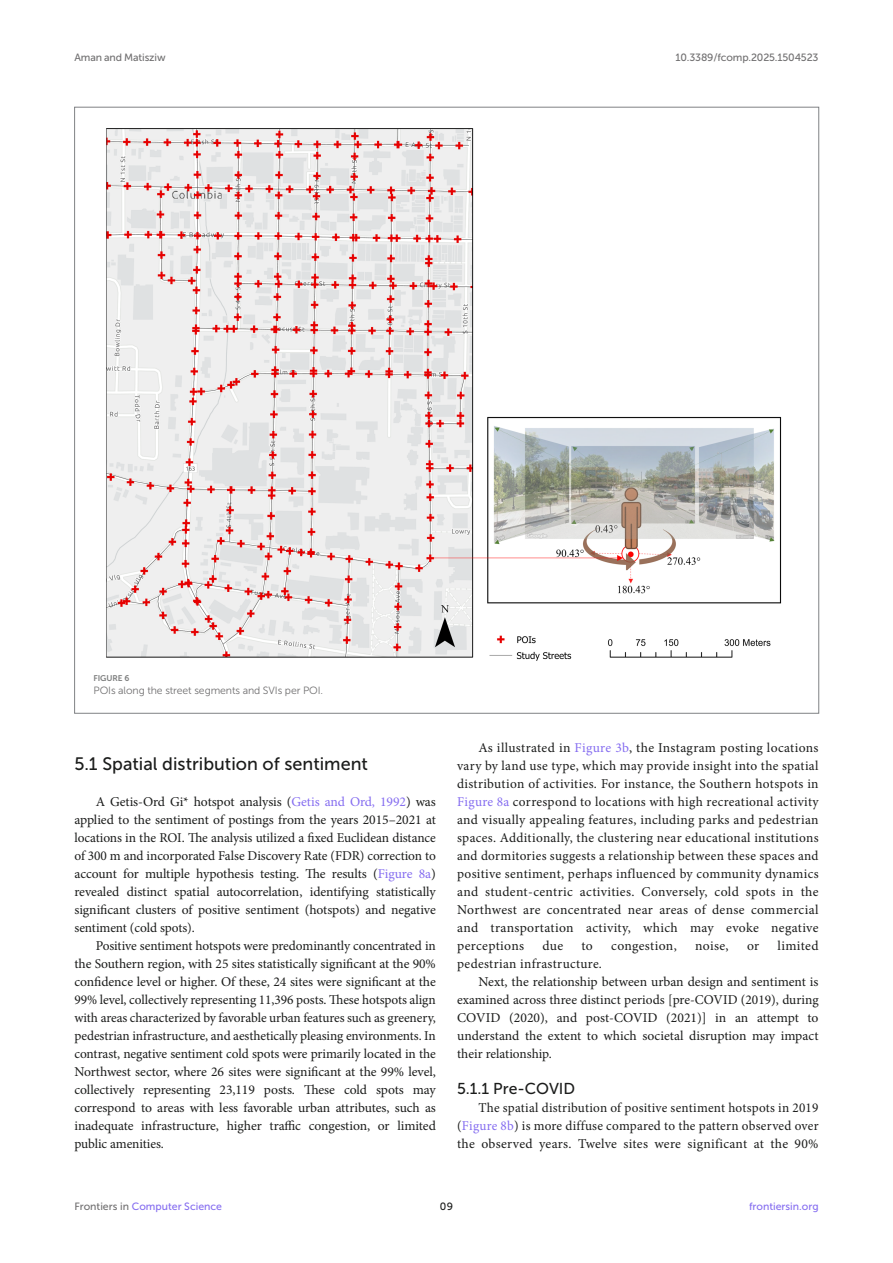
<style>
.page{position:relative;width:893px;height:1263px;background:#fff}
.page>*{position:absolute;margin:0;border:0;box-sizing:border-box;transform-origin:0 0}
.HEAD_2{font:18px "Museo Sans 500";color:#1b1c1b}
.HEAD_3{font:15.75px "Museo Sans 500";color:#1b1c1b}
.TEXT{font:13.5px/18px "Minion Pro";letter-spacing:.005em;color:#1b1c1b;text-align:justify}
.TEXT-2{font:13.5px "Minion Pro";letter-spacing:.025em;color:#1b1c1b}
.t1{font:10.5px "Museo Sans 500";letter-spacing:-.015em;color:#706f70}
.t2{font:10.5px "Museo Sans 500";color:#856df0}
.FIG_LEG{font:10.5px "Museo Sans 300";letter-spacing:-.01em;color:#706f70}
.t3{font:10.5px "Museo Sans 500";color:#1b1c1b}
.FIG_HD{font:8.25px "Museo Sans 700";letter-spacing:-.01em;color:#7e7f7f}
.s1{color:#856df0}
.s2{color:#706f70}
</style>
<div class="page">
<img style="left:106px;top:128px;width:676px;height:533px">
<p class="t1" style="left:74px;top:52px;width:93px">Aman and Matisziw</p>
<p class="t1" style="left:676px;top:52px;width:144px">10.3389/fcomp.2025.1504523</p>
<p class="FIG_HD" style="left:94px;top:673px;width:37px">FIGURE 6</p>
<p class="FIG_LEG" style="left:94px;top:685px;width:231px">POIs along the street segments and SVIs per POI.</p>
<p class="HEAD_2" style="left:74px;top:754px;width:295px">5.1 Spatial distribution of sentiment</p>
<p class="TEXT" style="left:74px;top:793px;width:363px;text-indent:21px">A Getis-Ord Gi* hotspot analysis (<span class="s1">Getis and Ord, 1992</span>) was applied to the sentiment of postings from the years 2015–2021 at locations in the ROI. The analysis utilized a fixed Euclidean distance of 300 m and incorporated False Discovery Rate (FDR) correction to account for multiple hypothesis testing. The results (<span class="s1">Figure 8a</span>) revealed distinct spatial autocorrelation, identifying statistically significant clusters of positive sentiment (hotspots) and negative sentiment (cold spots).</p>
<p class="TEXT" style="left:74px;top:937px;width:363px;text-indent:21px">Positive sentiment hotspots were predominantly concentrated in the Southern region, with 25 sites statistically significant at the 90% confidence level or higher. Of these, 24 sites were significant at the 99% level, collectively representing 11,396 posts. These hotspots align with areas characterized by favorable urban features such as greenery, pedestrian infrastructure, and aesthetically pleasing environments. In contrast, negative sentiment cold spots were primarily located in the Northwest sector, where 26 sites were significant at the 99% level, collectively representing 23,119 posts. These cold spots may correspond to areas with less favorable urban attributes, such as inadequate infrastructure, higher traffic congestion, or limited public amenities.</p>
<p class="TEXT" style="left:457px;top:739px;width:363px;text-indent:21px">As illustrated in <span class="s1">Figure 3b</span>, the Instagram posting locations vary by land use type, which may provide insight into the spatial distribution of activities. For instance, the Southern hotspots in <span class="s1">Figure 8a</span> correspond to locations with high recreational activity and visually appealing features, including parks and pedestrian spaces. Additionally, the clustering near educational institutions and dormitories suggests a relationship between these spaces and positive sentiment, perhaps influenced by community dynamics and student-centric activities. Conversely, cold spots in the Northwest are concentrated near areas of dense commercial and transportation activity, which may evoke negative perceptions</p>
<p class="TEXT" style="left:542px;top:937px;width:22px">due</p>
<p class="TEXT" style="left:582px;top:937px;width:13px">to</p>
<p class="TEXT" style="left:611px;top:937px;width:67px">congestion,</p>
<p class="TEXT" style="left:695px;top:937px;width:35px">noise,</p>
<p class="TEXT" style="left:747px;top:937px;width:14px">or</p>
<p class="TEXT-2" style="left:778px;top:937px;width:42px">limited</p>
<p class="TEXT-2" style="left:457px;top:955px;width:146px">pedestrian infrastructure.</p>
<p class="TEXT" style="left:457px;top:973px;width:363px;text-indent:21px">Next, the relationship between urban design and sentiment is examined across three distinct periods [pre-COVID (2019), during COVID (2020), and post-COVID (2021)] in an attempt to understand the extent to which societal disruption may impact their relationship.</p>
<p class="HEAD_3" style="left:457px;top:1080px;width:120px">5.1.1 Pre-COVID</p>
<p class="TEXT" style="left:457px;top:1099px;width:363px;text-indent:21px">The spatial distribution of positive sentiment hotspots in 2019 (<span class="s1">Figure 8b</span>) is more diffuse compared to the pattern observed over the observed years. Twelve sites were significant at the 90%</p>
<p class="t2" style="left:74px;top:1200px;width:149px"><span class="s2">Frontiers in</span> Computer Science</p>
<p class="t3" style="left:440px;top:1200px;width:15px">09</p>
<p class="t2" style="left:749px;top:1200px;width:71px">frontiersin.org</p>
</div>
